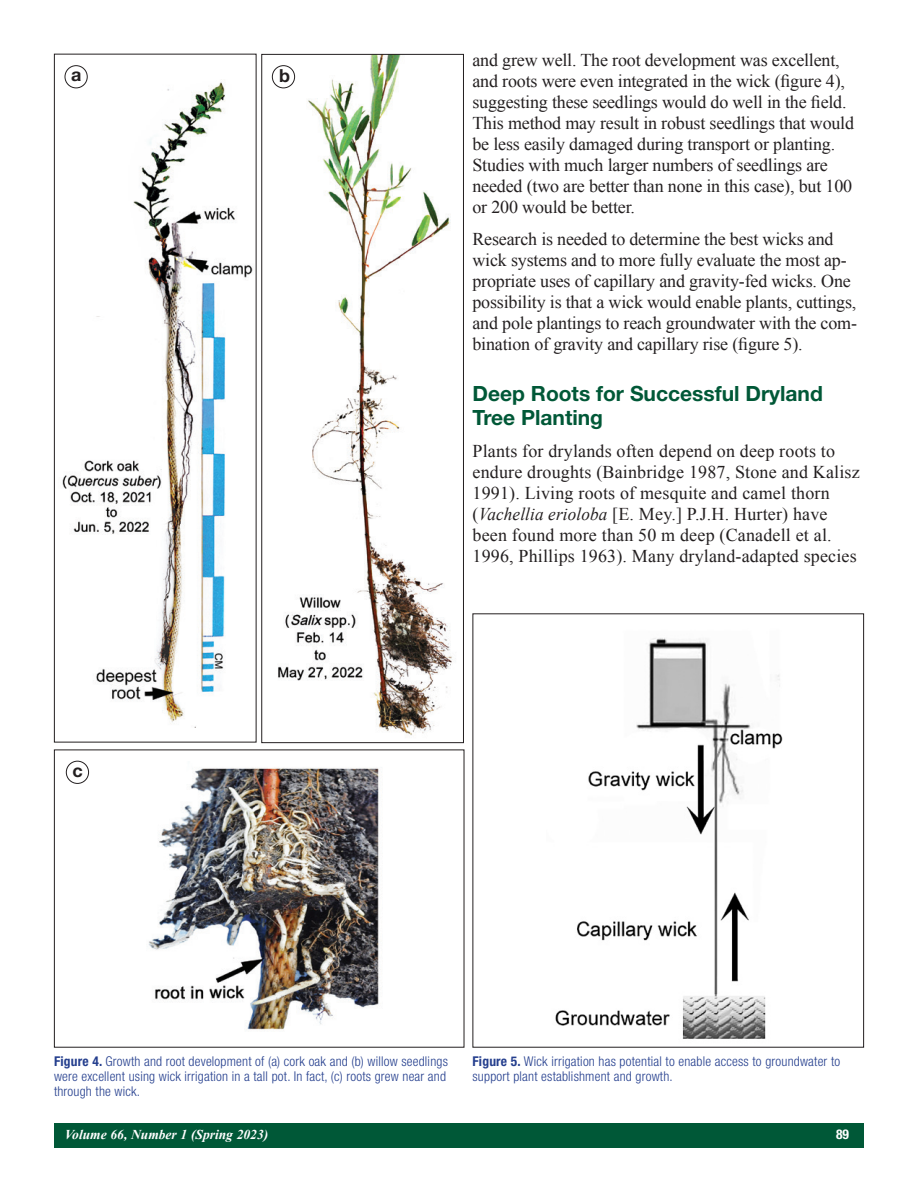
<style>
.page{position:relative;width:918px;height:1188px;background:#fff}
.page>*{position:absolute;margin:0;border:0;box-sizing:border-box;transform-origin:0 0}
.Body_Head_1{font:700 21px/24px "Helvetica Neue LT Std";color:#005837}
.t1{font:18px/21px "Times New Roman";letter-spacing:-.01em;color:#231f20}
.t2{font:18px/21px "Times New Roman";letter-spacing:.01em;color:#231f20}
.Article_Title{font:700 18px "Helvetica Neue LT Std";color:#231f20}
.Captions{font:300 condensed 13.5px/15px "Helvetica Neue LT Std";letter-spacing:.015em;color:#253f8e}
.t3{font:italic 700 13.5px "Times New Roman";color:#fff}
.t4{font:700 condensed 13.5px "Helvetica Neue LT Std";color:#fff}
.s1{font-style:italic}
.s2{font-weight:700}
</style>
<div class="page">
<div style="left:54px;top:1123px;width:810px;height:25px;background:#005837"></div>
<img style="left:62px;top:80px;width:191px;height:648px">
<div style="left:54px;top:54px;width:203px;height:689px;border:1px solid #231f20"></div>
<img style="left:271px;top:56px;width:182px;height:680px">
<div style="left:261px;top:54px;width:203px;height:689px;border:1px solid #231f20"></div>
<img style="left:148px;top:768px;width:231px;height:262px">
<img style="left:555px;top:638px;width:228px;height:401px">
<div style="left:65px;top:66px;width:22px;height:22px;background:#fff;border-radius:50%"></div>
<div style="left:65px;top:65px;width:23px;height:23px;border:1px solid #231f20;border-radius:50%"></div>
<div style="left:272px;top:66px;width:23px;height:22px;background:#fff;border-radius:50%"></div>
<div style="left:272px;top:65px;width:23px;height:23px;border:1px solid #231f20;border-radius:50%"></div>
<div style="left:66px;top:761px;width:23px;height:23px;border:1px solid #231f20;border-radius:50%"></div>
<p class="Article_Title" style="left:71px;top:64px;width:12px">a</p>
<p class="Article_Title" style="left:279px;top:65px;width:12px">b</p>
<p class="Article_Title" style="left:72px;top:759px;width:12px">c</p>
<p class="t1" style="left:472px;top:50px;width:383px">and grew well. The root development was excellent, and roots were even integrated in the wick (figure 4), suggesting these seedlings would do well in the field.<br>This method may result in robust seedlings that would be less easily damaged during transport or planting.<br>Studies with much larger numbers of seedlings are needed (two are better than none in this case), but 100 or 200 would be better.</p>
<p class="t1" style="left:472px;top:228px;width:386px">Research is needed to determine the best wicks and wick systems and to more fully evaluate the most ap&shy;propriate uses of capillary and gravity-fed wicks. One possibility is that a wick would enable plants, cuttings, and pole plantings to reach groundwater with the com&shy;bination of gravity and capillary rise (figure 5).</p>
<p class="Body_Head_1" style="left:472px;top:381px;width:352px">Deep Roots for Successful Dryland<br>Tree Planting</p>
<p class="t2" style="left:472px;top:440px;width:389px">Plants for drylands often depend on deep roots to endure droughts (Bainbridge 1987, Stone and Kalisz 1991). Living roots of mesquite and camel thorn (<span class="s1">Vachellia erioloba</span> [E. Mey.] P.J.H. Hurter) have been found more than 50 m deep (Canadell et al.<br>1996, Phillips 1963). Many dryland-adapted species</p>
<p class="Captions" style="left:54px;top:1053px;width:395px"><span class="s2">Figure 4.</span> Growth and root development of (a) cork oak and (b) willow seedlings were excellent using wick irrigation in a tall pot. In fact, (c) roots grew near and through the wick.</p>
<p class="Captions" style="left:472px;top:1053px;width:369px"><span class="s2">Figure 5.</span> Wick irrigation has potential to enable access to groundwater to support plant establishment and growth.</p>
<p class="t3" style="left:65px;top:1125px;width:205px">Volume 66, Number 1 (Spring 2023)</p>
<p class="t4" style="left:836px;top:1126px;width:14px">89</p>
</div>
